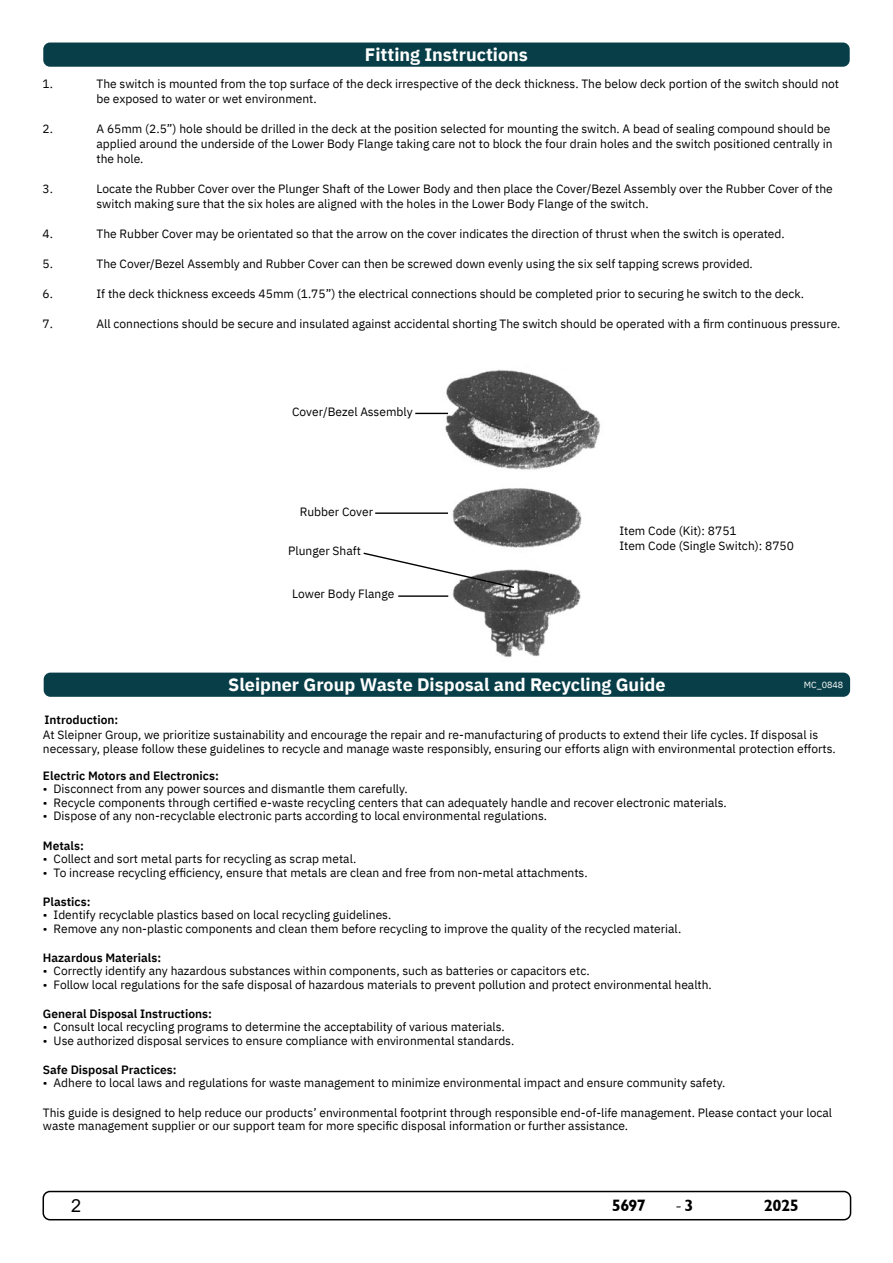
<style>
.page{position:relative;width:893px;height:1263px;background:#fff}
.page>*{position:absolute;margin:0;border:0;box-sizing:border-box;transform-origin:0 0}
.SP_Heading{font:700 18px "IBM Plex Sans";color:#fff}
.t1{font:18px "Minion Pro";color:#000}
.t2{font:18px "Arial";color:#000}
.t3{font:16.5px "Garrison Sans BOLD";letter-spacing:-.035em;color:#000}
.t4{font:12px/15px "IBM Plex Sans";color:#000}
.t5{font:600 12px "IBM Plex Sans";color:#000}
.t6{font:9px "IBM Plex Sans";color:#fff}
.s1{font-weight:600}
.s2{font-family:"Garrison Sans BOLD";font-size:16.5px}
</style>
<div class="page">
<div style="left:43px;top:1191px;width:808px;height:29px;border:2px solid #000;border-radius:7px"></div>
<div style="left:43px;top:43px;width:807px;height:24px;background:#083e48;border-radius:7px"></div>
<img style="left:446px;top:370px;width:154px;height:287px">
<svg style="left:363px;top:412px;width:152px;height:185px"></svg>
<div style="left:44px;top:673px;width:806px;height:24px;background:#083e48;border-radius:7px"></div>
<p class="SP_Heading" style="left:365px;top:40px;width:165px">Fitting Instructions</p>
<p class="t4" style="left:43px;top:75px;width:12px">1.</p>
<p class="t4" style="left:97px;top:75px;width:744px">The switch is mounted from the top surface of the deck irrespective of the deck thickness. The below deck portion of the switch should not be exposed to water or wet environment.</p>
<p class="t4" style="left:43px;top:120px;width:12px">2.</p>
<p class="t4" style="left:97px;top:120px;width:737px">A 65mm (2.5”) hole should be drilled in the deck at the position selected for mounting the switch. A bead of sealing compound should be applied around the underside of the Lower Body Flange taking care not to block the four drain holes and the switch positioned centrally in the hole.</p>
<p class="t4" style="left:43px;top:180px;width:12px">3.</p>
<p class="t4" style="left:97px;top:180px;width:738px">Locate the Rubber Cover over the Plunger Shaft of the Lower Body and then place the Cover/Bezel Assembly over the Rubber Cover of the switch making sure that the six holes are aligned with the holes in the Lower Body Flange of the switch.</p>
<p class="t4" style="left:43px;top:225px;width:12px">4.</p>
<p class="t4" style="left:97px;top:225px;width:690px">The Rubber Cover may be orientated so that the arrow on the cover indicates the direction of thrust when the switch is operated.</p>
<p class="t4" style="left:43px;top:255px;width:12px">5.</p>
<p class="t4" style="left:97px;top:255px;width:658px">The Cover/Bezel Assembly and Rubber Cover can then be screwed down evenly using the six self tapping screws provided.</p>
<p class="t4" style="left:43px;top:285px;width:12px">6.</p>
<p class="t4" style="left:97px;top:285px;width:709px">If the deck thickness exceeds 45mm (1.75”) the electrical connections should be completed prior to securing he switch to the deck.</p>
<p class="t4" style="left:43px;top:315px;width:12px">7.</p>
<p class="t4" style="left:97px;top:315px;width:745px">All connections should be secure and insulated against accidental shorting The switch should be operated with a firm continuous pressure.</p>
<p class="t4" style="left:292px;top:404px;width:122px">Cover/Bezel Assembly</p>
<p class="t4" style="left:300px;top:503px;width:75px">Rubber Cover</p>
<p class="t4" style="left:288px;top:542px;width:74px">Plunger Shaft</p>
<p class="t4" style="left:292px;top:585px;width:104px">Lower Body Flange</p>
<p class="t4" style="left:619px;top:523px;width:119px">Item Code (Kit): 8751</p>
<p class="t4" style="left:619px;top:538px;width:176px">Item Code (Single Switch): 8750</p>
<p class="SP_Heading" style="left:228px;top:670px;width:439px">Sleipner Group Waste Disposal and Recycling Guide</p>
<p class="t6" style="left:804px;top:677px;width:41px">MC_0848</p>
<p class="t4" style="left:43px;top:711px;width:777px;line-height:15.6px"><span class="s1">Introduction:<br></span>At Sleipner Group, we prioritize sustainability and encourage the repair and re-manufacturing of products to extend their life cycles. If disposal is</p>
<p class="t4" style="left:43px;top:740px;width:794px">necessary, please follow these guidelines to recycle and manage waste responsibly, ensuring our efforts align with environmental protection efforts.</p>
<p class="t5" style="left:43px;top:766px;width:177px">Electric Motors and Electronics:</p>
<p class="t4" style="left:43px;top:781px;width:366px">• Disconnect from any power sources and dismantle them carefully.</p>
<p class="t4" style="left:43px;top:794px;width:685px">• Recycle components through certified e-waste recycling centers that can adequately handle and recover electronic materials.</p>
<p class="t4" style="left:43px;top:808px;width:506px">• Dispose of any non-recyclable electronic parts according to local environmental regulations.</p>
<p class="t5" style="left:43px;top:836px;width:43px">Metals:</p>
<p class="t4" style="left:43px;top:850px;width:315px">• Collect and sort metal parts for recycling as scrap metal.</p>
<p class="t4" style="left:43px;top:864px;width:546px">• To increase recycling efficiency, ensure that metals are clean and free from non-metal attachments.</p>
<p class="t5" style="left:43px;top:892px;width:49px">Plastics:</p>
<p class="t4" style="left:43px;top:906px;width:350px">• Identify recyclable plastics based on local recycling guidelines.</p>
<p class="t4" style="left:43px;top:920px;width:640px">• Remove any non-plastic components and clean them before recycling to improve the quality of the recycled material.</p>
<p class="t5" style="left:43px;top:948px;width:120px">Hazardous Materials:</p>
<p class="t4" style="left:43px;top:962px;width:548px">• Correctly identify any hazardous substances within components, such as batteries or capacitors etc.</p>
<p class="t4" style="left:43px;top:976px;width:670px">• Follow local regulations for the safe disposal of hazardous materials to prevent pollution and protect environmental health.</p>
<p class="t5" style="left:43px;top:1004px;width:171px">General Disposal Instructions:</p>
<p class="t4" style="left:43px;top:1019px;width:463px">• Consult local recycling programs to determine the acceptability of various materials.</p>
<p class="t4" style="left:43px;top:1032px;width:473px">• Use authorized disposal services to ensure compliance with environmental standards.</p>
<p class="t5" style="left:43px;top:1060px;width:135px">Safe Disposal Practices:</p>
<p class="t4" style="left:43px;top:1075px;width:684px">• Adhere to local laws and regulations for waste management to minimize environmental impact and ensure community safety.</p>
<p class="t4" style="left:43px;top:1104px;width:791px;line-height:13.5px">This guide is designed to help reduce our products’ environmental footprint through responsible end-of-life management. Please contact your local waste management supplier or our support team for more specific disposal information or further assistance.</p>
<h1 class="t2" style="left:71px;top:1193px;width:12px">2</h1>
<h2 class="t3" style="left:612px;top:1196px;width:36px">5697</h2>
<h1 class="t1" style="left:675px;top:1193px;width:20px">-<span class="s2">3</span></h1>
<h2 class="t3" style="left:764px;top:1196px;width:37px">2025</h2>
</div>
